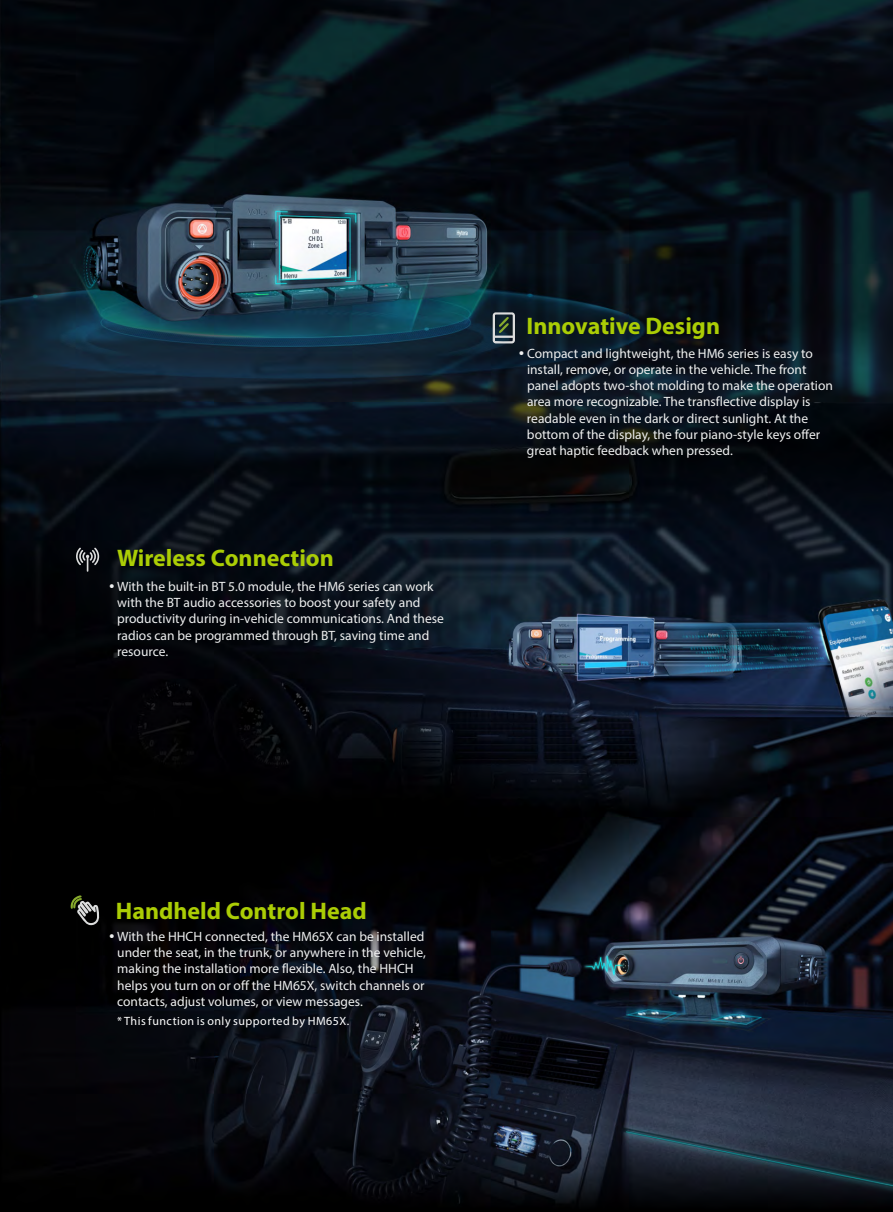
<style>
.page{position:relative;width:893px;height:1212px;background:#fff}
.page>*{position:absolute;margin:0;border:0;box-sizing:border-box;transform-origin:0 0}
.t1{font:700 24px "Myriad Pro";color:#abcd05}
.t2{font:13.5px/16.2px "Myriad Pro";color:#eeefef}
.t3{font:12px "Myriad Pro";letter-spacing:.04em;color:#fff}
</style>
<div class="page">
<img style="left:0;top:0;width:893px;height:1212px">
<svg style="left:493px;top:312px;width:22px;height:31px"></svg>
<svg style="left:76px;top:548px;width:23px;height:24px"></svg>
<svg style="left:71px;top:894px;width:29px;height:31px"></svg>
<svg style="left:520px;top:351px;width:3px;height:4px"></svg>
<svg style="left:110px;top:584px;width:4px;height:4px"></svg>
<svg style="left:110px;top:934px;width:4px;height:4px"></svg>
<h1 class="t1" style="left:117px;top:548px;width:218px">Wireless Connection</h1>
<p class="t2" style="left:117px;top:579px;width:328px">With the built-in BT 5.0 module, the HM6 series can work with the BT audio accessories to boost your safety and productivity during in-vehicle communications. And these radios can be programmed through BT, saving time and resource.</p>
<h1 class="t1" style="left:527px;top:316px;width:195px">Innovative Design</h1>
<p class="t2" style="left:527px;top:346px;width:307px">Compact and lightweight, the HM6 series is easy to install, remove, or operate in the vehicle. The front panel adopts two-shot molding to make the operation area more recognizable. The transflective display is readable even in the dark or direct sunlight. At the bottom of the display, the four piano-style keys offer great haptic feedback when pressed.</p>
<h1 class="t1" style="left:116px;top:901px;width:252px">Handheld Control Head</h1>
<p class="t2" style="left:117px;top:929px;width:310px">With the HHCH connected, the HM65X can be installed under the seat, in the trunk, or anywhere in the vehicle, making the installation more flexible. Also, the HHCH helps you turn on or off the HM65X, switch channels or contacts, adjust volumes, or view messages.</p>
<p class="t3" style="left:117px;top:1016px;width:234px">* This function is only supported by HM65X.</p>
</div>
